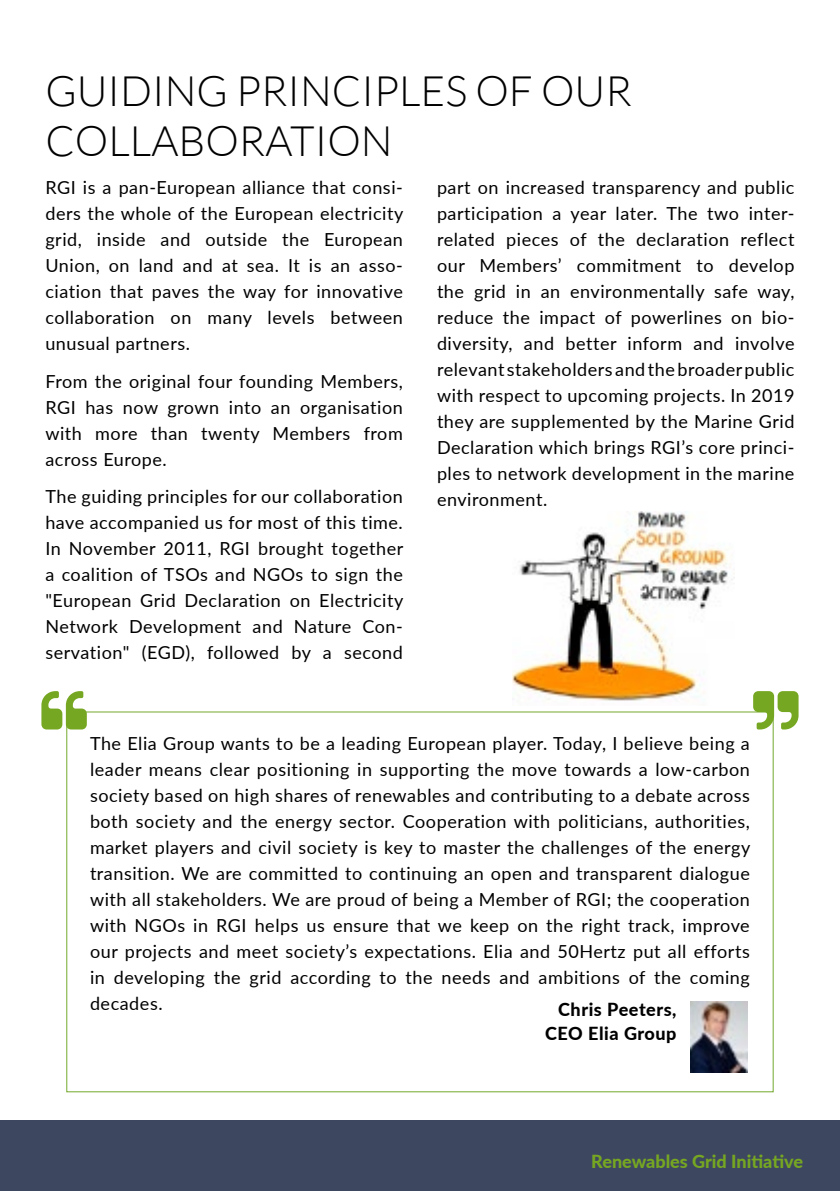
<style>
.page{position:relative;width:840px;height:1191px;background:#fff}
.page>*{position:absolute;margin:0;border:0;box-sizing:border-box;transform-origin:0 0}
.t1{font:300 42px/50.4px "Lato";color:#000}
.t2{font:18px/26px "Lato";letter-spacing:.03em;color:#000;text-align:justify}
.t3{font:800 18px/24px "Lato";letter-spacing:.03em;color:#000;text-align:right}
.t4{font:800 18px "Lato";color:#76a722}
</style>
<div class="page">
<div style="left:0;top:1120px;width:839px;height:71px;background:#3e4760"></div>
<img style="left:690px;top:1001px;width:57px;height:71px">
<svg style="left:41px;top:691px;width:46px;height:38px"></svg>
<svg style="left:752px;top:691px;width:46px;height:38px"></svg>
<img style="left:512px;top:511px;width:221px;height:190px">
<h1 class="t1" style="left:45px;top:66px;width:587px">GUIDING PRINCIPLES OF OUR<br>COLLABORATION</h1>
<p class="t2" style="left:45px;top:174px;width:359px">RGI is a pan-European alliance that consi&shy;ders the whole of the European electricity grid, inside and outside the European Union, on land and at sea. It is an asso&shy;ciation that paves the way for innovative collaboration on many levels between unusual partners.</p>
<p class="t2" style="left:45px;top:367px;width:359px">From the original four founding Members, RGI has now grown into an organisation with more than twenty Members from across Europe.</p>
<p class="t2" style="left:45px;top:483px;width:359px">The guiding principles for our collaboration have accompanied us for most of this time.<br>In November 2011, RGI brought together a coalition of TSOs and NGOs to sign the "European Grid Declaration on Electricity Network Development and Nature Con&shy;servation" (EGD), followed by a second</p>
<p class="t2" style="left:437px;top:174px;width:359px">part on increased transparency and public participation a year later. The two inter&shy;related pieces of the declaration reflect our Members’ commitment to develop the grid in an environmentally safe way, reduce the impact of powerlines on bio&shy;diversity, and better inform and involve relevant stakeholders and the broader public with respect to upcoming projects. In 2019 they are supplemented by the Marine Grid Declaration which brings RGI’s core princi&shy;ples to network development in the marine environment.</p>
<p class="t2" style="left:90px;top:729px;width:661px">The Elia Group wants to be a leading European player. Today, I believe being a leader means clear positioning in supporting the move towards a low-carbon society based on high shares of renewables and contributing to a debate across both society and the energy sector. Cooperation with politicians, authorities, market players and civil society is key to master the challenges of the energy transition. We are committed to continuing an open and transparent dialogue with all stakeholders. We are proud of being a Member of RGI; the cooperation with NGOs in RGI helps us ensure that we keep on the right track, improve our projects and meet society’s expectations. Elia and 50Hertz put all efforts in developing the grid according to the needs and ambitions of the coming decades.</p>
<p class="t3" style="left:545px;top:996px;width:133px">Chris Peeters,<br>CEO Elia Group</p>
<p class="t4" style="left:591px;top:1147px;width:213px">Renewables Grid Initiative</p>
</div>
